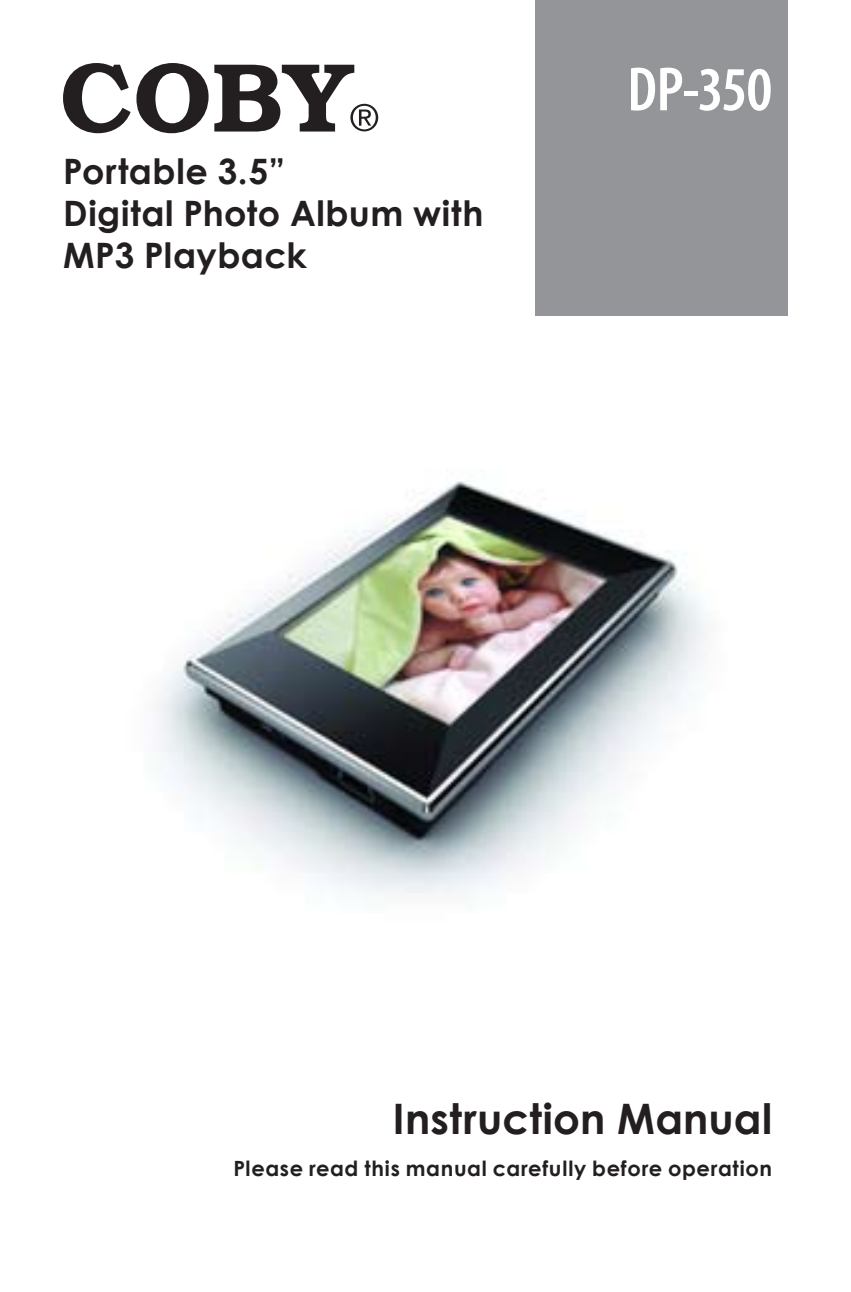
<style>
.page{position:relative;width:851px;height:1292px;background:#fff}
.page>*{position:absolute;margin:0;border:0;box-sizing:border-box;transform-origin:0 0}
.t1{font:600 condensed 63px "Myriad Pro";color:#fff}
.t2{font:700 42px "Century Gothic";letter-spacing:.01em;color:#231f20}
.t3{font:700 35px/42px "Century Gothic";letter-spacing:.015em;color:#231f20}
.t4{font:700 21px "Century Gothic";letter-spacing:.03em;color:#231f20}
</style>
<div class="page">
<svg style="left:63px;top:63px;width:145px;height:70px"></svg>
<svg style="left:214px;top:65px;width:164px;height:67px"></svg>
<div style="left:536px;top:0;width:252px;height:315px;background:#939598"></div>
<img style="left:155px;top:481px;width:552px;height:413px">
<h3 class="t3" style="left:63px;top:148px;width:422px">Portable 3.5”<br>Digital Photo Album with<br>MP3 Playback</h3>
<h1 class="t1" style="left:627px;top:51px;width:146px">DP-350</h1>
<h2 class="t2" style="left:393px;top:1087px;width:381px">Instruction Manual</h2>
<p class="t4" style="left:233px;top:1152px;width:540px">Please read this manual carefully before operation</p>
</div>
